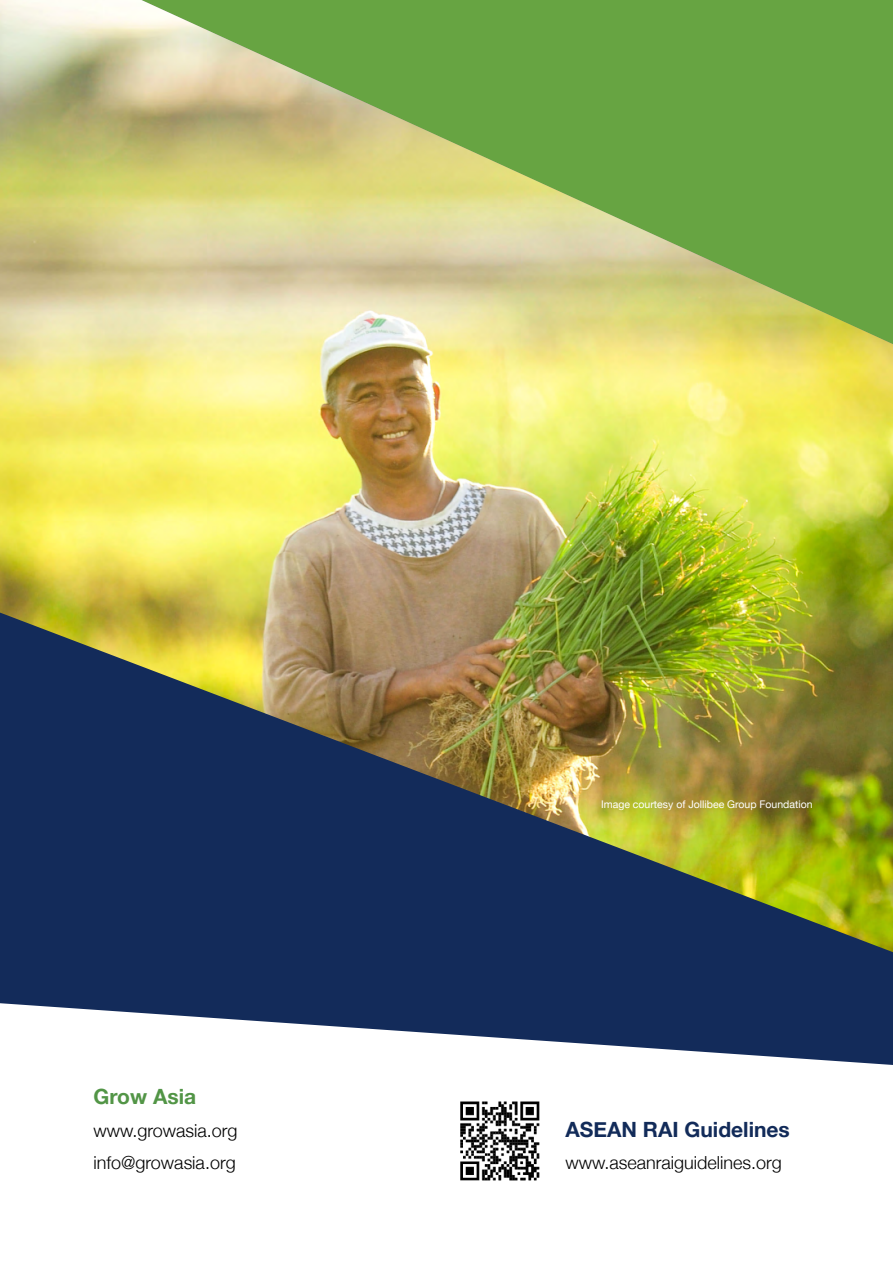
<style>
.page{position:relative;width:893px;height:1263px;background:#fff}
.page>*{position:absolute;margin:0;border:0;box-sizing:border-box;transform-origin:0 0}
.t1{font:700 21px "Helvetica Neue";color:#122b59}
.t2{font:700 21px "Helvetica Neue";color:#529546}
.t3{font:300 18px/32.5px "Helvetica Neue";color:#000}
.t4{font:10.5px "Helvetica Neue";color:#fff}
</style>
<div class="page">
<img style="left:0;top:0;width:893px;height:612px">
<img style="left:460px;top:1101px;width:80px;height:80px">
<img style="left:0;top:612px;width:893px;height:453px">
<p class="t4" style="left:601px;top:797px;width:213px">Image courtesy of Jollibee Group Foundation</p>
<p class="t2" style="left:94px;top:1080px;width:104px">Grow Asia</p>
<p class="t3" style="left:94px;top:1113px;width:146px">www.growasia.org info@growasia.org</p>
<p class="t1" style="left:566px;top:1113px;width:226px">ASEAN RAI Guidelines</p>
<p class="t3" style="left:566px;top:1145px;width:218px">www.aseanraiguidelines.org</p>
</div>
